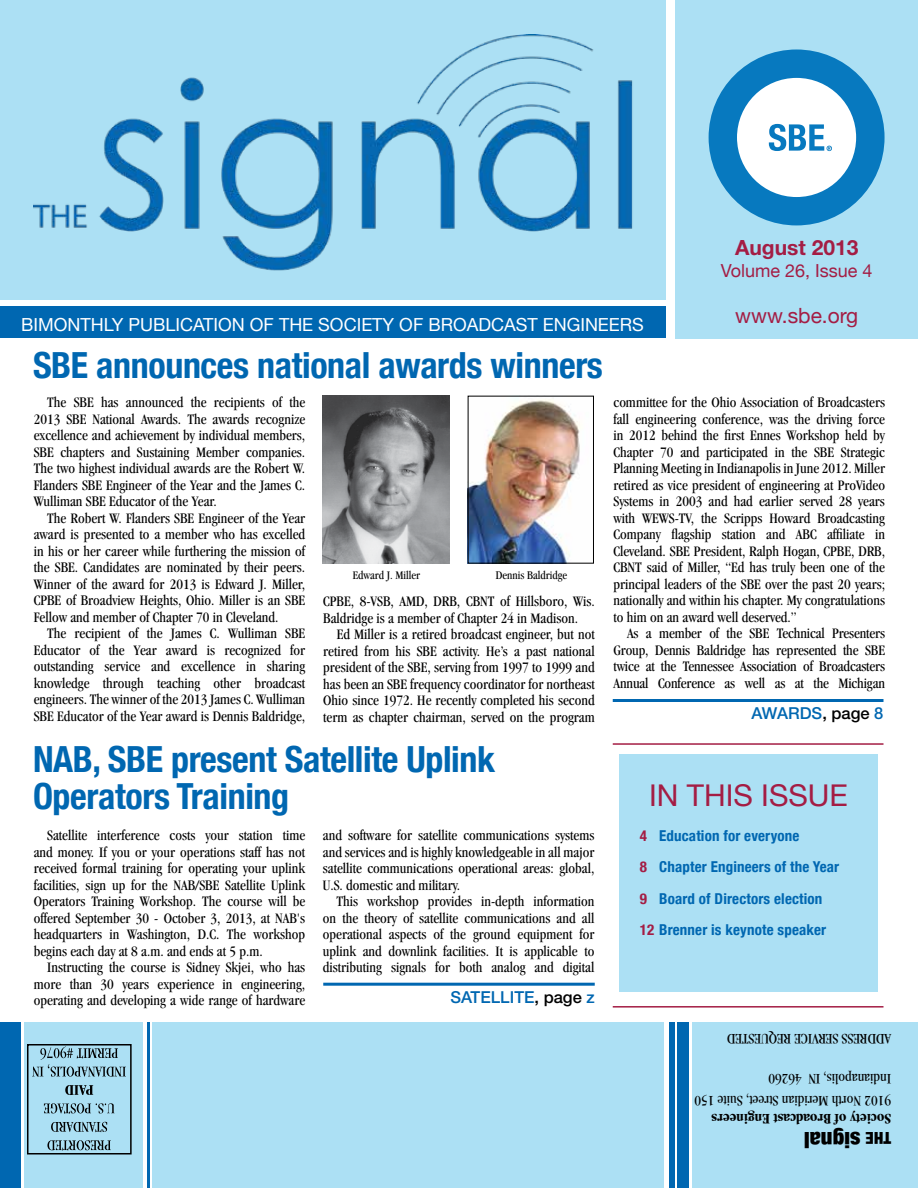
<style>
.page{position:relative;width:918px;height:1188px;background:#fff}
.page>*{position:absolute;margin:0;border:0;box-sizing:border-box;transform-origin:0 0}
.t1{font:700 condensed 36px/37.5px "Helvetica Neue";letter-spacing:-.01em;color:#0067b1}
.t2{font:30px "Helvetica Neue";color:#a41d44}
.t3{font:900 condensed 22.5px "Helvetica Neue";color:#000}
.t4{font:21px "Helvetica Neue";color:#a41d44}
.t5{font:700 21px "Helvetica Neue";color:#a41d44}
.t6{font:18px "Helvetica Neue";color:#fff}
.t7{font:18px "Helvetica Neue";color:#a41d44}
.t8{font:500 16.5px "Helvetica Neue";color:#0067b1}
.t9{font:900 condensed 16.5px "Helvetica Neue";color:#000}
.t10{font:condensed 15px/16.5px "Garamond";color:#000;text-align:justify}
.t11{font:700 condensed 15px/31.5px "Helvetica Neue";letter-spacing:.01em;color:#0067b1}
.t12{font:700 condensed 15px "Garamond";color:#000}
.t13{font:condensed 12px "Garamond";color:#000}
.s1{color:#000}
.s2{color:#a41d44}
</style>
<div class="page">
<div style="left:24px;top:1022px;width:119px;height:166px;background:#ace0f4"></div>
<div style="left:692px;top:1022px;width:226px;height:166px;background:#ace0f4"></div>
<div style="left:678px;top:1022px;width:11px;height:166px;background:#0067b1"></div>
<div style="left:670px;top:1022px;width:5px;height:166px;background:#0067b1"></div>
<div style="left:0;top:1022px;width:20px;height:166px;background:#0067b1"></div>
<div style="left:152px;top:1022px;width:512px;height:166px;background:#ace0f4"></div>
<hr style="left:147px;top:1022px;width:3px;height:166px;background:#0067b1">
<svg style="left:32px;top:1047px;width:94px;height:30px"></svg>
<svg style="left:65px;top:1085px;width:28px;height:10px"></svg>
<svg style="left:44px;top:1103px;width:71px;height:11px"></svg>
<svg style="left:51px;top:1122px;width:56px;height:10px"></svg>
<svg style="left:47px;top:1140px;width:64px;height:11px"></svg>
<div style="left:27px;top:1044px;width:105px;height:111px;border:2px solid #000"></div>
<div style="left:675px;top:0;width:243px;height:338px;background:#ace0f4"></div>
<div style="left:0;top:0;width:665px;height:299px;background:#ace0f4"></div>
<div style="left:0;top:307px;width:665px;height:31px;background:#0067b1"></div>
<img style="left:33px;top:34px;width:600px;height:237px">
<svg style="left:709px;top:50px;width:176px;height:175px"></svg>
<div style="left:619px;top:755px;width:259px;height:237px;background:#ace0f4"></div>
<hr style="left:613px;top:743px;width:271px;height:2px;background:#a41d44">
<hr style="left:613px;top:1006px;width:271px;height:2px;background:#a41d44">
<hr style="left:613px;top:699px;width:271px;height:3px;background:#0067b1">
<hr style="left:323px;top:983px;width:272px;height:3px;background:#0067b1">
<img style="left:470px;top:399px;width:110px;height:163px">
<div style="left:468px;top:396px;width:126px;height:168px;border:1px solid #000"></div>
<img style="left:323px;top:396px;width:126px;height:168px">
<p class="t6" style="left:21px;top:313px;width:624px">BIMONTHLY PUBLICATION OF THE SOCIETY OF BROADCAST ENGINEERS</p>
<h1 class="t1" style="left:33px;top:346px;width:571px">SBE announces national awards winners</h1>
<h3 class="t5" style="left:735px;top:234px;width:125px">August 2013</h3>
<p class="t7" style="left:721px;top:259px;width:153px">Volume 26, Issue 4</p>
<h3 class="t4" style="left:735px;top:303px;width:125px">www.sbe.org</h3>
<p class="t10" style="left:34px;top:394px;width:273px;text-indent:14px">The SBE has announced the recipients of the 2013 SBE National Awards. The awards recognize excellence and achievement by individual members, SBE chapters and Sustaining Member companies.<br>The two highest individual awards are the Robert W.<br>Flanders SBE Engineer of the Year and the James C.<br>Wulliman SBE Educator of the Year.</p>
<p class="t10" style="left:34px;top:510px;width:273px;text-indent:14px">The Robert W. Flanders SBE Engineer of the Year award is presented to a member who has excelled in his or her career while furthering the mission of the SBE. Candidates are nominated by their peers.<br>Winner of the award for 2013 is Edward J. Miller, CPBE of Broadview Heights, Ohio. Miller is an SBE Fellow and member of Chapter 70 in Cleveland.</p>
<p class="t10" style="left:34px;top:625px;width:273px;text-indent:14px">The recipient of the James C. Wulliman SBE Educator of the Year award is recognized for outstanding service and excellence in sharing knowledge through teaching other broadcast engineers. The winner of the 2013 James C. Wulliman SBE Educator of the Year award is Dennis Baldridge,</p>
<p class="t13" style="left:353px;top:569px;width:69px">Edward J. Miller</p>
<p class="t13" style="left:496px;top:569px;width:73px">Dennis Baldridge</p>
<p class="t10" style="left:323px;top:593px;width:273px">CPBE, 8-VSB, AMD, DRB, CBNT of Hillsboro, Wis.<br>Baldridge is a member of Chapter 24 in Madison.</p>
<p class="t10" style="left:323px;top:626px;width:273px;text-indent:14px">Ed Miller is a retired broadcast engineer, but not retired from his SBE activity. He’s a past national president of the SBE, serving from 1997 to 1999 and has been an SBE frequency coordinator for northeast Ohio since 1972. He recently completed his second term as chapter chairman, served on the program</p>
<h1 class="t1" style="left:33px;top:740px;width:464px">NAB, SBE present Satellite Uplink<br>Operators Training</h1>
<p class="t10" style="left:34px;top:827px;width:273px;text-indent:14px">Satellite interference costs your station time and money. If you or your operations staff has not received formal training for operating your uplink facilities, sign up for the NAB/SBE Satellite Uplink Operators Training Workshop. The course will be offered September 30 - October 3, 2013, at NAB's headquarters in Washington, D.C. The workshop begins each day at 8 a.m. and ends at 5 p.m.</p>
<p class="t10" style="left:34px;top:959px;width:273px;text-indent:14px">Instructing the course is Sidney Skjei, who has more than 30 years experience in engineering, operating and developing a wide range of hardware</p>
<p class="t10" style="left:323px;top:827px;width:273px">and software for satellite communications systems and services and is highly knowledgeable in all major satellite communications operational areas: global, U.S. domestic and military.</p>
<p class="t10" style="left:323px;top:893px;width:273px;text-indent:14px">This workshop provides in-depth information on the theory of satellite communications and all operational aspects of the ground equipment for uplink and downlink facilities. It is applicable to distributing signals for both analog and digital</p>
<p class="t8" style="left:450px;top:987px;width:146px">SATELLITE<span class="s1">, PAGE</span> Z</p>
<p class="t10" style="left:614px;top:394px;width:273px">committee for the Ohio Association of Broadcasters fall engineering conference, was the driving force in 2012 behind the first Ennes Workshop held by Chapter 70 and participated in the SBE Strategic Planning Meeting in Indianapolis in June 2012. Miller retired as vice president of engineering at ProVideo Systems in 2003 and had earlier served 28 years with WEWS-TV, the Scripps Howard Broadcasting Company flagship station and ABC affiliate in Cleveland. SBE President, Ralph Hogan, CPBE, DRB, CBNT said of Miller, “Ed has truly been one of the principal leaders of the SBE over the past 20 years; nationally and within his chapter. My congratulations to him on an award well deserved.”</p>
<p class="t10" style="left:614px;top:625px;width:273px;text-indent:14px">As a member of the SBE Technical Presenters Group, Dennis Baldridge has represented the SBE twice at the Tennessee Association of Broadcasters Annual Conference as well as at the Michigan</p>
<p class="t8" style="left:751px;top:704px;width:134px">AWARDS<span class="s1">, PAGE</span> 8</p>
<h2 class="t2" style="left:649px;top:778px;width:200px">IN THIS ISSUE</h2>
<p class="t11" style="left:640px;top:819px;width:201px"><span class="s2">4</span> Education for everyone<br><span class="s2">8</span> Chapter Engineers of the Year<br><span class="s2">9</span> Board of Directors election<br><span class="s2">12</span> Brenner is keynote speaker</p>
<p class="t10" style="left:891px;top:1048px;width:165px;rotate:-180deg">ADDRESS SERVICE REQUESTED</p>
<p class="t10" style="left:891px;top:1111px;width:198px;line-height:21.6px;rotate:-180deg">9102 North Meridian Street, Suite 150<br>Indianapolis, IN 46260</p>
<p class="t12" style="left:891px;top:1127px;width:181px;rotate:-180deg">Society of Broadcast Engineers</p>
<h3 class="t3" style="left:861px;top:1154px;width:58px;rotate:-180deg">signal</h3>
<p class="t9" style="left:891px;top:1148px;width:27px;rotate:-180deg">THE</p>
</div>
